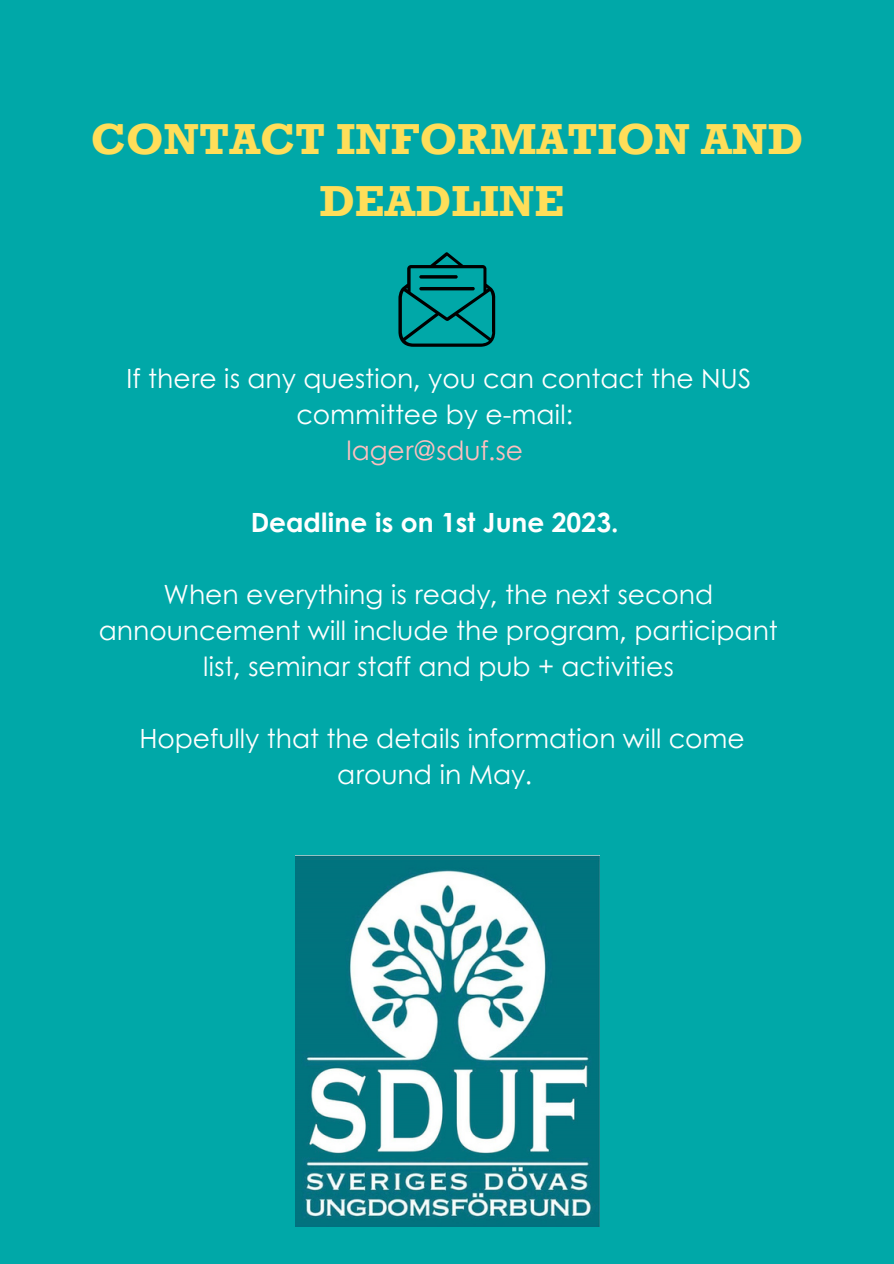
<style>
.page{position:relative;width:894px;height:1264px;background:#fff}
.page>*{position:absolute;margin:0;border:0;box-sizing:border-box;transform-origin:0 0}
.t1{font:700 44.55px/61.9px "Rockwell Std";color:#ffde59;text-align:center}
.t2{font:26.55px/36px "Century Gothic";color:#fff;text-align:center}
.t3{font:700 26.55px "Century Gothic";color:#fff}
.t4{font:26.55px "Century Gothic";color:#ffbfbf}
</style>
<div class="page">
<div style="left:0;top:0;width:893px;height:1263px;background:#00a8a8"></div>
<img style="left:295px;top:855px;width:304px;height:371px">
<svg style="left:398px;top:252px;width:97px;height:95px"></svg>
<hr style="left:419px;top:275px;width:38px;height:3px;background:#000;border-radius:2px">
<hr style="left:419px;top:287px;width:55px;height:3px;background:#000;border-radius:2px">
<h1 class="t1" style="left:91px;top:115px;width:713px">CONTACT INFORMATION AND<br>DEADLINE</h1>
<p class="t2" style="left:126px;top:359px;width:626px">If there is any question, you can contact the NUS committee by e-mail:</p>
<p class="t4" style="left:346px;top:430px;width:178px">lager@sduf.se</p>
<p class="t3" style="left:251px;top:502px;width:369px">Deadline is on 1st June 2023.</p>
<p class="t2" style="left:99px;top:575px;width:680px">When everything is ready, the next second announcement will include the program, participant list, seminar staff and pub + activities</p>
<p class="t2" style="left:139px;top:719px;width:606px">Hopefully that the details information will come around in May.</p>
</div>
